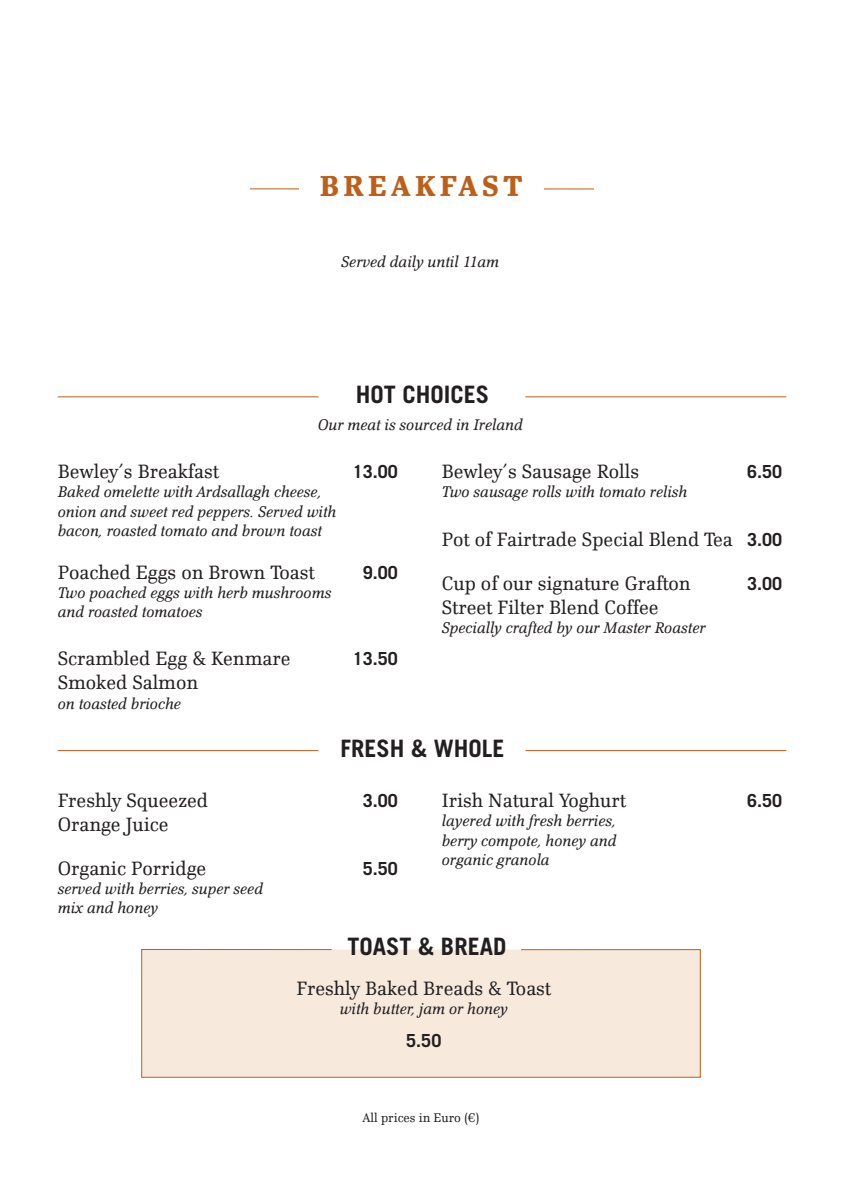
<style>
.page{position:relative;width:842px;height:1191px;background:#fff}
.page>*{position:absolute;margin:0;border:0;box-sizing:border-box;transform-origin:0 0}
.t1{font:700 30px "Scherzo Std";letter-spacing:.145em;color:#bd5f19}
.t2{font:700 24px "Trade Gothic";color:#231f20}
.t3{font:20px "Scherzo Std";color:#231f20}
.t4{font:700 18px "Trade Gothic";color:#231f20}
.t5{font:italic 16px/19.2px "Scherzo Std";color:#231f20}
.t6{font:13px "Scherzo Std";color:#231f20}
.s1{font-family:"Trade Gothic";font-weight:700;font-size:18px}
</style>
<div class="page">
<hr style="left:525px;top:396px;width:261px;height:1px;background:#bd5f19">
<hr style="left:58px;top:396px;width:260px;height:1px;background:#bd5f19">
<hr style="left:525px;top:750px;width:261px;height:1px;background:#bd5f19">
<hr style="left:58px;top:750px;width:260px;height:1px;background:#bd5f19">
<div style="left:141px;top:949px;width:560px;height:128px;background:#f7eadd"></div>
<hr style="left:250px;top:188px;width:344px;height:1px;background:#bd5f19">
<div style="left:299px;top:145px;width:245px;height:88px;background:#fff"></div>
<p class="t1" style="left:320px;top:169px;width:204px">BREAKFAST</p>
<p class="t5" style="left:341px;top:252px;width:160px">Served daily until 11am</p>
<p class="t2" style="left:356px;top:380px;width:135px">HOT CHOICES</p>
<p class="t5" style="left:318px;top:415px;width:207px">Our meat is sourced in Ireland</p>
<p class="t3" style="left:58px;top:460px;width:163px">Bewley’s Breakfast</p>
<p class="t4" style="left:353px;top:461px;width:47px">13.00</p>
<p class="t5" style="left:58px;top:482px;width:280px">Baked omelette with Ardsallagh cheese, onion and sweet red peppers. Served with bacon, roasted tomato and brown toast</p>
<p class="t3" style="left:58px;top:561px;width:258px">Poached Eggs on Brown Toast</p>
<p class="t4" style="left:363px;top:561px;width:37px">9.00</p>
<p class="t5" style="left:58px;top:583px;width:275px">Two poached eggs with herb mushrooms</p>
<p class="t5" style="left:58px;top:602px;width:146px">and roasted tomatoes</p>
<p class="t3" style="left:58px;top:647px;width:234px">Scrambled Egg &amp; Kenmare</p>
<p class="t4" style="left:353px;top:648px;width:47px">13.50</p>
<p class="t3" style="left:58px;top:671px;width:142px">Smoked Salmon</p>
<p class="t5" style="left:58px;top:694px;width:125px">on toasted brioche</p>
<p class="t3" style="left:442px;top:460px;width:199px">Bewley’s Sausage Rolls</p>
<p class="t4" style="left:747px;top:461px;width:37px">6.50</p>
<p class="t5" style="left:442px;top:482px;width:247px">Two sausage rolls with tomato relish</p>
<p class="t3" style="left:442px;top:528px;width:342px">Pot of Fairtrade Special Blend Tea <span class="s1">3.00</span></p>
<p class="t3" style="left:442px;top:571px;width:250px">Cup of our signature Grafton</p>
<p class="t4" style="left:747px;top:572px;width:37px">3.00</p>
<p class="t3" style="left:442px;top:595px;width:218px">Street Filter Blend Coffee</p>
<p class="t5" style="left:442px;top:618px;width:265px">Specially crafted by our Master Roaster</p>
<p class="t2" style="left:340px;top:733px;width:166px">FRESH &amp; WHOLE</p>
<p class="t3" style="left:58px;top:789px;width:152px">Freshly Squeezed</p>
<p class="t4" style="left:363px;top:789px;width:37px">3.00</p>
<p class="t3" style="left:58px;top:813px;width:112px">Orange Juice</p>
<p class="t3" style="left:58px;top:856px;width:150px">Organic Porridge</p>
<p class="t4" style="left:363px;top:857px;width:37px">5.50</p>
<p class="t5" style="left:58px;top:879px;width:207px">served with berries, super seed mix and honey</p>
<p class="t3" style="left:442px;top:789px;width:186px">Irish Natural Yoghurt</p>
<p class="t4" style="left:747px;top:789px;width:37px">6.50</p>
<p class="t5" style="left:442px;top:811px;width:176px;text-align:justify">layered with fresh berries, berry compote, honey and organic granola</p>
<p class="t2" style="left:348px;top:931px;width:160px">TOAST &amp; BREAD</p>
<p class="t3" style="left:296px;top:976px;width:256px">Freshly Baked Breads &amp; Toast</p>
<p class="t5" style="left:340px;top:999px;width:170px">with butter, jam or honey</p>
<p class="t4" style="left:406px;top:1029px;width:37px">5.50</p>
<p class="t6" style="left:363px;top:1110px;width:118px">All prices in Euro (€)</p>
</div>
